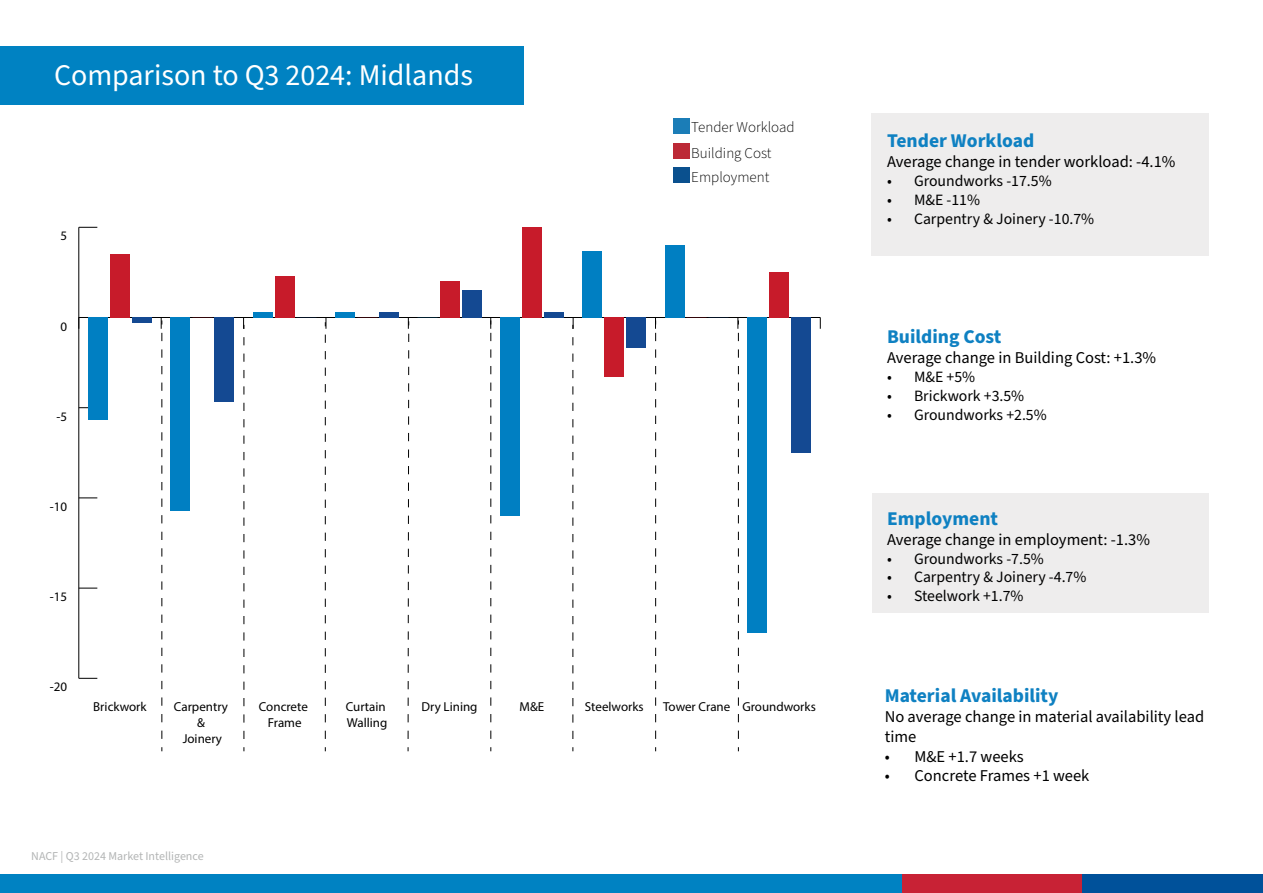
<style>
.page{position:relative;width:1263px;height:893px;background:#fff}
.page>*{position:absolute;margin:0;border:0;box-sizing:border-box;transform-origin:0 0}
.t1{font:30px "Source Sans Pro";color:#fff}
.t2{font:700 19.5px "Source Sans Pro";color:#0f81c2}
.t3{font:16.5px/19.8px "Source Sans Pro";color:#000}
.t4{font:15.75px "Source Sans Pro";color:#000}
.t5{font:300 15px/25px "Source Sans Pro";color:#000}
.t6{font:13.05px/15.6px "Myriad Pro";color:#000;text-align:center}
.t7{font:12px "Source Sans Pro";color:#b3b5b5}
</style>
<div class="page">
<div style="left:0;top:875px;width:1263px;height:18px;background:#0082c2"></div>
<div style="left:902px;top:875px;width:181px;height:18px;background:#c82235"></div>
<div style="left:1083px;top:875px;width:180px;height:18px;background:#00519a"></div>
<div style="left:872px;top:113px;width:337px;height:143px;background:#eeeded"></div>
<div style="left:872px;top:494px;width:337px;height:119px;background:#eeeded"></div>
<div style="left:0;top:46px;width:524px;height:58px;background:#0082c2"></div>
<hr style="left:79px;top:317px;width:741px;height:1px;background:#000">
<svg style="left:820px;top:317px;width:1px;height:12px"></svg>
<hr style="left:78px;top:227px;width:1px;height:451px;background:#000">
<svg style="left:79px;top:678px;width:18px;height:1px"></svg>
<svg style="left:79px;top:588px;width:18px;height:1px"></svg>
<svg style="left:79px;top:498px;width:18px;height:1px"></svg>
<svg style="left:78px;top:317px;width:2px;height:12px"></svg>
<svg style="left:79px;top:227px;width:18px;height:1px"></svg>
<div style="left:132px;top:317px;width:20px;height:6px;background:#144992"></div>
<div style="left:214px;top:317px;width:20px;height:85px;background:#144992"></div>
<div style="left:379px;top:312px;width:20px;height:5px;background:#144992"></div>
<div style="left:462px;top:290px;width:19px;height:27px;background:#144992"></div>
<div style="left:544px;top:312px;width:20px;height:5px;background:#144992"></div>
<div style="left:626px;top:317px;width:20px;height:31px;background:#144992"></div>
<div style="left:791px;top:317px;width:20px;height:136px;background:#144992"></div>
<div style="left:110px;top:254px;width:20px;height:63px;background:#c71b2a"></div>
<div style="left:275px;top:276px;width:20px;height:41px;background:#c71b2a"></div>
<div style="left:440px;top:281px;width:19px;height:36px;background:#c71b2a"></div>
<div style="left:522px;top:227px;width:20px;height:90px;background:#c71b2a"></div>
<div style="left:604px;top:317px;width:20px;height:60px;background:#c71b2a"></div>
<div style="left:769px;top:272px;width:20px;height:45px;background:#c71b2a"></div>
<div style="left:88px;top:317px;width:20px;height:103px;background:#007fc2"></div>
<div style="left:171px;top:317px;width:19px;height:193px;background:#007fc2"></div>
<div style="left:253px;top:312px;width:20px;height:5px;background:#007fc2"></div>
<div style="left:335px;top:312px;width:20px;height:5px;background:#007fc2"></div>
<div style="left:500px;top:317px;width:20px;height:199px;background:#007fc2"></div>
<div style="left:582px;top:251px;width:20px;height:66px;background:#007fc2"></div>
<div style="left:665px;top:245px;width:20px;height:72px;background:#007fc2"></div>
<div style="left:747px;top:317px;width:20px;height:316px;background:#007fc2"></div>
<svg style="left:161px;top:318px;width:2px;height:433px"></svg>
<svg style="left:243px;top:318px;width:2px;height:11px"></svg>
<svg style="left:244px;top:337px;width:1px;height:414px"></svg>
<svg style="left:325px;top:318px;width:2px;height:11px"></svg>
<svg style="left:325px;top:335px;width:1px;height:416px"></svg>
<svg style="left:573px;top:337px;width:1px;height:414px"></svg>
<svg style="left:655px;top:318px;width:1px;height:433px"></svg>
<svg style="left:737px;top:318px;width:2px;height:433px"></svg>
<svg style="left:408px;top:318px;width:1px;height:433px"></svg>
<svg style="left:490px;top:318px;width:2px;height:433px"></svg>
<div style="left:674px;top:118px;width:16px;height:15px;background:#1b7db7"></div>
<div style="left:673px;top:143px;width:16px;height:16px;background:#bc2936"></div>
<div style="left:673px;top:168px;width:16px;height:15px;background:#0a508e"></div>
<h1 class="t1" style="left:54px;top:55px;width:420px">Comparison to Q3 2024: Midlands</h1>
<p class="t6" style="left:61px;top:228px;width:8px">5</p>
<p class="t6" style="left:61px;top:318px;width:8px">0</p>
<p class="t6" style="left:57px;top:408px;width:12px">-5</p>
<p class="t6" style="left:50px;top:499px;width:19px">-10</p>
<p class="t6" style="left:50px;top:589px;width:19px">-15</p>
<p class="t6" style="left:50px;top:679px;width:19px">-20</p>
<p class="t5" style="left:691px;top:115px;width:105px">Tender Workload<br>Building Cost<br>Employment</p>
<p class="t6" style="left:93px;top:699px;width:55px">Brickwork</p>
<p class="t6" style="left:174px;top:699px;width:56px">Carpentry &amp;<br>Joinery</p>
<p class="t6" style="left:259px;top:699px;width:50px">Concrete<br>Frame</p>
<p class="t6" style="left:346px;top:699px;width:41px">Curtain</p>
<p class="t6" style="left:421px;top:699px;width:57px">Dry Lining</p>
<p class="t6" style="left:520px;top:699px;width:26px">M&amp;E</p>
<p class="t6" style="left:585px;top:699px;width:60px">Steelworks</p>
<p class="t6" style="left:663px;top:699px;width:154px">Tower Crane Groundworks</p>
<p class="t6" style="left:347px;top:715px;width:42px">Walling</p>
<p class="t7" style="left:31px;top:848px;width:174px">NACF | Q3 2024 Market Intelligence</p>
<p class="t2" style="left:887px;top:127px;width:149px">Tender Workload</p>
<p class="t3" style="left:887px;top:152px;width:290px">Average change in tender workload: -4.1%</p>
<p class="t4" style="left:887px;top:170px;width:166px">• Groundworks -17.5%</p>
<p class="t4" style="left:887px;top:189px;width:95px">• M&amp;E -11%</p>
<p class="t4" style="left:887px;top:208px;width:209px">• Carpentry &amp; Joinery -10.7%</p>
<p class="t2" style="left:887px;top:324px;width:116px">Building Cost</p>
<p class="t3" style="left:887px;top:348px;width:271px">Average change in Building Cost: +1.3%</p>
<p class="t4" style="left:887px;top:366px;width:90px">• M&amp;E +5%</p>
<p class="t4" style="left:887px;top:385px;width:139px">• Brickwork +3.5%</p>
<p class="t4" style="left:887px;top:404px;width:161px">• Groundworks +2.5%</p>
<p class="t2" style="left:887px;top:505px;width:113px">Employment</p>
<p class="t3" style="left:887px;top:530px;width:265px">Average change in employment: -1.3%</p>
<p class="t4" style="left:887px;top:548px;width:158px">• Groundworks -7.5%</p>
<p class="t4" style="left:887px;top:567px;width:201px">• Carpentry &amp; Joinery -4.7%</p>
<p class="t4" style="left:887px;top:586px;width:138px">• Steelwork +1.7%</p>
<p class="t2" style="left:885px;top:682px;width:175px">Material Availability</p>
<p class="t3" style="left:885px;top:707px;width:321px">No average change in material availability lead time</p>
<p class="t3" style="left:885px;top:747px;width:141px">• M&amp;E +1.7 weeks</p>
<p class="t3" style="left:885px;top:766px;width:206px">• Concrete Frames +1 week</p>
</div>
